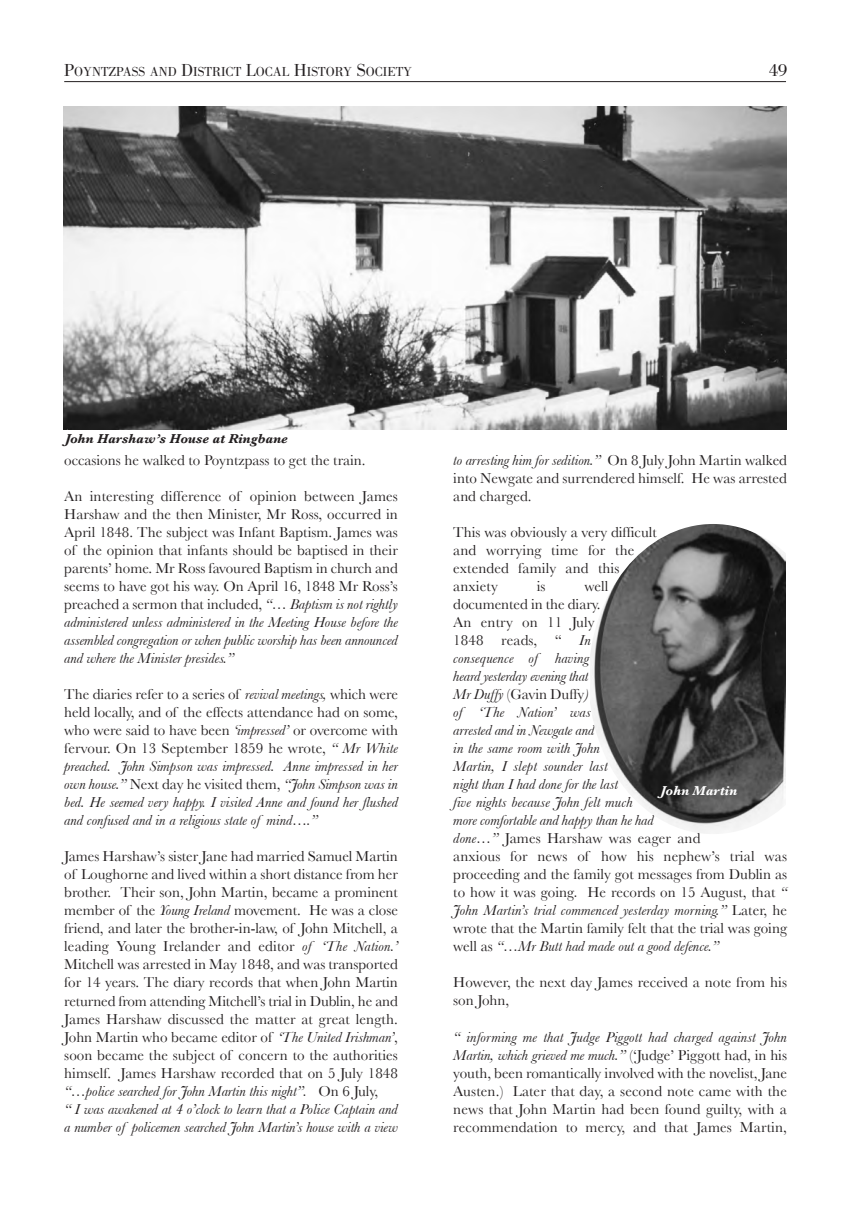
<style>
.page{position:relative;width:850px;height:1212px;background:#fff}
.page>*{position:absolute;margin:0;border:0;box-sizing:border-box;transform-origin:0 0}
.t1{font:18px "Bodoni";color:#231f20}
.t2{font:15px/18px "Baskerville";color:#231f20;text-align:justify}
.t3{font:italic 15px/18px "Baskerville";color:#231f20;text-align:justify}
.t4{font:13.5px "Bodoni";color:#231f20}
.t5{font:italic 700 13.5px "Baskerville";color:#231f20}
.t6{font:italic 700 13.5px "Baskerville";color:#fff}
.s1{font-size:18px}
.s2{font-style:italic}
.s3{font-style:normal}
</style>
<div class="page">
<hr style="left:64px;top:81px;width:722px;height:1px;background:#231f20">
<img style="left:64px;top:107px;width:723px;height:322px">
<img style="left:591px;top:524px;width:194px;height:309px">
<p class="t4" style="left:64px;top:67px;width:349px"><span class="s1">P</span>OYNTZPASS AND <span class="s1">D</span>ISTRICT <span class="s1">L</span>OCAL <span class="s1">H</span>ISTORY <span class="s1">S</span>OCIETY</p>
<p class="t1" style="left:769px;top:64px;width:19px">49</p>
<p class="t5" style="left:65px;top:431px;width:224px">John Harshaw’s House at Ringbane</p>
<p class="t2" style="left:64px;top:451px;width:303px">occasions he walked to Poyntzpass to get the train.</p>
<p class="t2" style="left:64px;top:487px;width:335px">An interesting difference of opinion between James Harshaw and the then Minister, Mr Ross, occurred in April 1848. The subject was Infant Baptism. James was of the opinion that infants should be baptised in their parents’ home. Mr Ross favoured Baptism in church and seems to have got his way. On April 16, 1848 Mr Ross’s preached a sermon that included, <span class="s2">“… Baptism is not rightly administered unless administered in the Meeting House before the assembled congregation or when public worship has been announced and where the Minister presides.”</span></p>
<p class="t3" style="left:64px;top:685px;width:335px"><span class="s3">The diaries refer to a series of</span> revival meetings, <span class="s3">which were held locally, and of the effects attendance had on some, who were said to have been</span> ‘impressed’ <span class="s3">or overcome with fervour. On 13 September 1859 he wrote,</span> “ Mr White preached. John Simpson was impressed. Anne impressed in her own house.” <span class="s3">Next day he visited them,</span> “John Simpson was in bed. He seemed very happy. I visited Anne and found her flushed and confused and in a religious state of mind….”</p>
<p class="t2" style="left:64px;top:847px;width:335px;text-align:left">James Harshaw’s sister Jane had married Samuel Martin of Loughorne and lived within a short distance from her brother. Their son, John Martin, became a prominent member of the <span class="s2">Young Ireland</span> movement. He was a close friend, and later the brother-in-law, of John Mitchell, a leading Young Irelander and editor <span class="s2">of ‘The Nation.’ </span>Mitchell was arrested in May 1848, and was transported for 14 years. The diary records that when John Martin returned from attending Mitchell’s trial in Dublin, he and James Harshaw discussed the matter at great length.<br>John Martin who became editor of <span class="s2">‘The United Irishman’</span>, soon became the subject of concern to the authorities himself. James Harshaw recorded that on 5 July 1848 <span class="s2">“…police searched for John Martin this night”.</span> On 6 July,<br><span class="s2">“ I was awakened at 4 o’clock to learn that a Police Captain and a number of policemen searched John Martin’s house with a view</span></p>
<p class="t2" style="left:453px;top:451px;width:335px"><span class="s2">to arresting him for sedition.”</span> On 8 July John Martin walked into Newgate and surrendered himself. He was arrested and charged.</p>
<p class="t2" style="left:453px;top:523px;width:205px;text-align:left">This was obviously a very difficult and worrying time for the extended family and this anxiety</p>
<p class="t3" style="left:453px;top:577px;width:335px;text-align:left;text-indent:131px"><span class="s3">well<br>documented in the diary.<br>An entry on 11 July<br>1848 reads, “</span> In<br>consequence of having<br>heard yesterday evening that<br>Mr Duffy <span class="s3">(Gavin Duffy</span>)<br>of ‘The Nation’ was<br>arrested and in Newgate and<br>in the same room with John<br>Martin, I slept sounder last<br>night than I had done for the last<br>five nights because John felt much<br>more comfortable and happy than he had<br>done…” <span class="s3">James Harshaw was eager and<br>anxious for news of how his nephew’s trial was proceeding and the family got messages from Dublin as to how it was going</span>. <span class="s3">He records on 15 August, that</span> “<br>John Martin’s trial commenced yesterday morning.” <span class="s3">Later, he wrote that the Martin family felt that the trial was going well as</span> “…Mr Butt had made out a good defence.”</p>
<p class="t2" style="left:453px;top:973px;width:335px">However, the next day James received a note from his son John,</p>
<p class="t2" style="left:453px;top:1027px;width:335px"><span class="s2">“ informing me that Judge Piggott had charged against John Martin, which grieved me much.”</span> (‘Judge’ Piggott had, in his youth, been romantically involved with the novelist, Jane Austen.) Later that day, a second note came with the news that John Martin had been found guilty, with a recommendation to mercy, and that James Martin,</p>
<p class="t2" style="left:537px;top:577px;width:10px">is</p>
<p class="t6" style="left:661px;top:782px;width:78px">John Martin</p>
</div>
